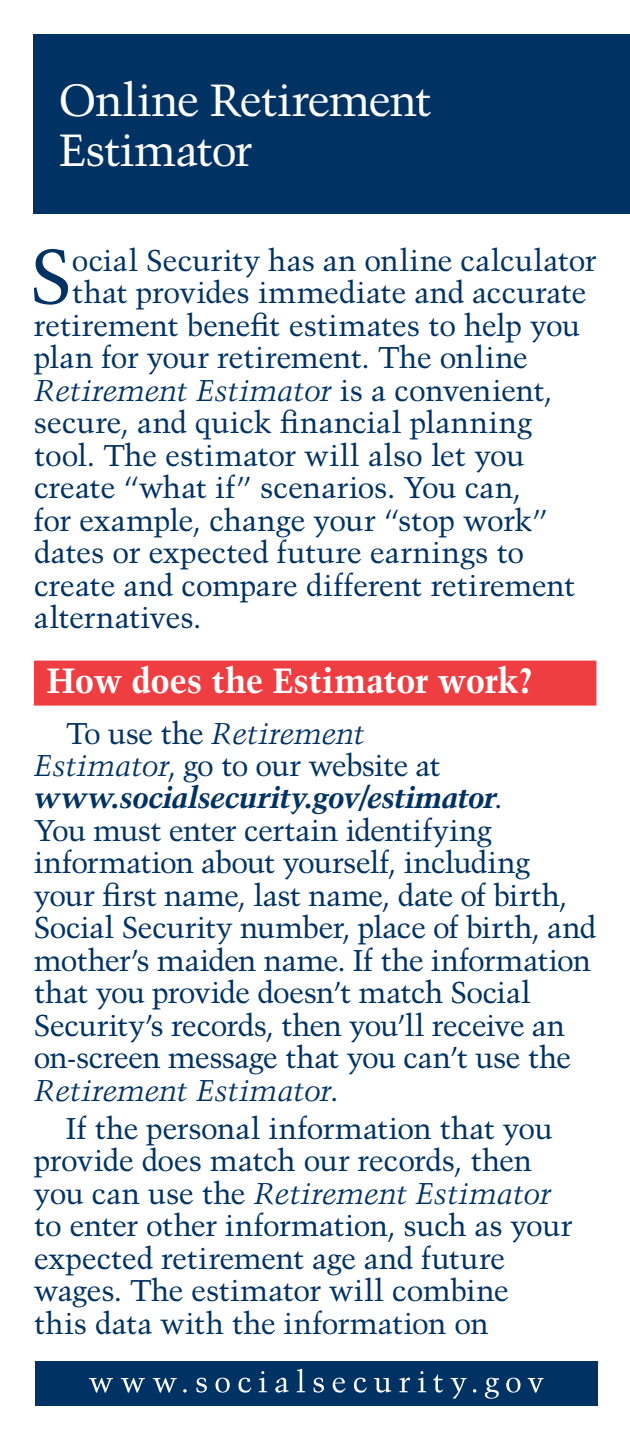
<style>
.page{position:relative;width:630px;height:1440px;background:#fff}
.page>*{position:absolute;margin:0;border:0;box-sizing:border-box;transform-origin:0 0}
.Intro_Paragraph{font:76.5px "Trump Mediaeval";color:#003263}
.t1{font:45px/50px "Trump Mediaeval";letter-spacing:-.035em;color:#fff}
.H1-1{font:700 35px "Trump Mediaeval";letter-spacing:-.015em;color:#fff}
.Paragraph{font:30px/32.5px "Trump Mediaeval";letter-spacing:-.02em;color:#003263}
.Intro_Paragraph-2{font:30px "Trump Mediaeval";letter-spacing:-.01em;color:#003263}
.Intro_Paragraph-3{font:italic 30px "Trump Mediaeval";letter-spacing:-.02em;color:#003263}
.s1{font-style:normal}
.s2{font-style:italic}
.s3{font-weight:700;font-style:italic}
</style>
<div class="page">
<div style="left:35px;top:1361px;width:563px;height:45px;background:#003263"></div>
<svg style="left:89px;top:1369px;width:455px;height:30px"></svg>
<div style="left:34px;top:34px;width:596px;height:180px;background:#003263"></div>
<div style="left:34px;top:661px;width:562px;height:45px;background:#ef3e42"></div>
<h2 class="t1" style="left:59px;top:75px;width:375px">Online Retirement<br>Estimator</h2>
<p class="Intro_Paragraph" style="left:30px;top:230px;width:44px">S</p>
<p class="Intro_Paragraph-2" style="left:72px;top:242px;width:526px">ocial Security has an online calculator</p>
<p class="Intro_Paragraph-2" style="left:72px;top:275px;width:516px">that provides immediate and accurate</p>
<p class="Intro_Paragraph-2" style="left:34px;top:307px;width:548px">retirement benefit estimates to help you</p>
<p class="Intro_Paragraph-2" style="left:34px;top:340px;width:495px">plan for your retirement. The online</p>
<p class="Intro_Paragraph-3" style="left:34px;top:372px;width:520px">Retirement Estimator <span class="s1">is a convenient,</span></p>
<p class="Intro_Paragraph-2" style="left:34px;top:405px;width:500px">secure, and quick financial planning</p>
<p class="Intro_Paragraph-2" style="left:34px;top:437px;width:492px">tool. The estimator will also let you</p>
<p class="Intro_Paragraph-2" style="left:34px;top:470px;width:489px">create “what if” scenarios. You can,</p>
<p class="Intro_Paragraph-2" style="left:34px;top:502px;width:516px">for example, change your “stop work”</p>
<p class="Intro_Paragraph-2" style="left:34px;top:535px;width:492px">dates or expected future earnings to</p>
<p class="Intro_Paragraph-2" style="left:34px;top:567px;width:543px">create and compare different retirement</p>
<p class="Intro_Paragraph-2" style="left:34px;top:600px;width:169px">alternatives.</p>
<h1 class="H1-1" style="left:47px;top:659px;width:488px">How does the Estimator work?</h1>
<p class="Paragraph" style="left:34px;top:716px;width:564px;text-indent:32px">To use the <span class="s2">Retirement<br>Estimator</span>, go to our website at <span class="s3">www.socialsecurity.gov/estimator</span>.<br>You must enter certain identifying information about yourself, including your first name, last name, date of birth, Social Security number, place of birth, and mother’s maiden name. If the information that you provide doesn’t match Social Security’s records, then you’ll receive an on-screen message that you can’t use the <span class="s2">Retirement Estimator</span>.</p>
<p class="Paragraph" style="left:34px;top:1112px;width:540px;text-indent:32px">If the personal information that you provide does match our records, then you can use the <span class="s2">Retirement Estimator </span>to enter other information, such as your expected retirement age and future wages. The estimator will combine<br>this data with the information on</p>
</div>
